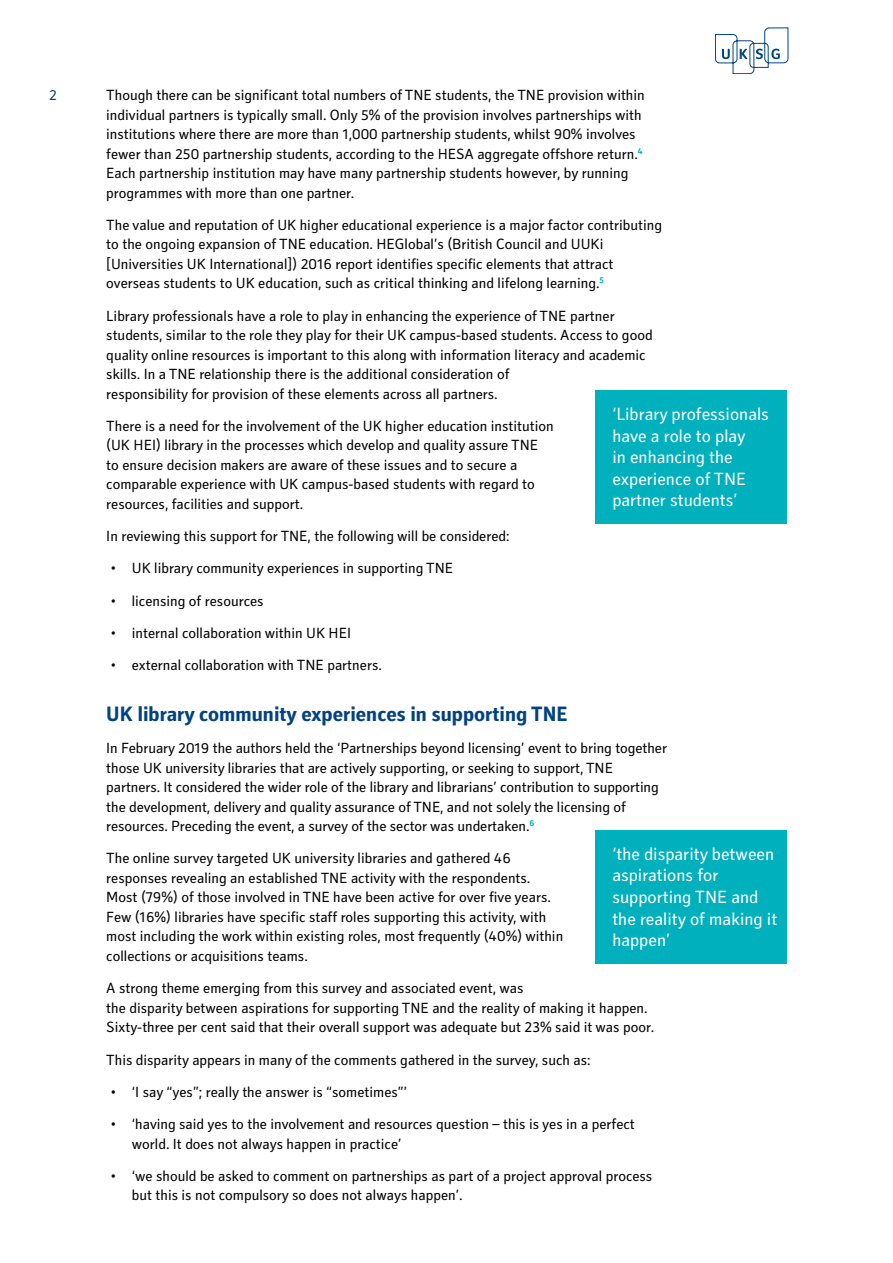
<style>
.page{position:relative;width:893px;height:1263px;background:#fff}
.page>*{position:absolute;margin:0;border:0;box-sizing:border-box;transform-origin:0 0}
.A-Style_Heading{font:700 21px "Secca Std";color:#004282}
.Stand_out_quote{font:18px/21.6px "Secca Std";color:#fff}
.Body{font:15px/19.5px "Secca Std";color:#000}
.Bulleted_List{font:15px/19.5px "Secca Std";color:#000}
.t1{font:15px "Secca Std";color:#004282}
</style>
<div class="page">
<svg style="left:715px;top:28px;width:73px;height:46px"></svg>
<div style="left:595px;top:390px;width:192px;height:133px;background:#00b0bd"></div>
<div style="left:595px;top:830px;width:192px;height:133px;background:#00b0bd"></div>
<p class="t1" style="left:49px;top:87px;width:9px">2</p>
<p class="Body" style="left:106px;top:86px;width:540px">Though there can be significant total numbers of TNE students, the TNE provision within individual partners is typically small. Only 5% of the provision involves partnerships with institutions where there are more than 1,000 partnership students, whilst 90% involves fewer than 250 partnership students, according to the HESA aggregate offshore return.<sup>4<br></sup>Each partnership institution may have many partnership students however, by running programmes with more than one partner.</p>
<p class="Body" style="left:106px;top:216px;width:557px">The value and reputation of UK higher educational experience is a major factor contributing to the ongoing expansion of TNE education. HEGlobal’s (British Council and UUKi [Universities UK International]) 2016 report identifies specific elements that attract overseas students to UK education, such as critical thinking and lifelong learning.<sup>5</sup></p>
<p class="Body" style="left:106px;top:306px;width:548px">Library professionals have a role to play in enhancing the experience of TNE partner students, similar to the role they play for their UK campus-based students. Access to good quality online resources is important to this along with information literacy and academic skills. In a TNE relationship there is the additional consideration of<br>responsibility for provision of these elements across all partners.</p>
<p class="Body" style="left:106px;top:417px;width:449px">There is a need for the involvement of the UK higher education institution (UK HEI) library in the processes which develop and quality assure TNE to ensure decision makers are aware of these issues and to secure a comparable experience with UK campus-based students with regard to resources, facilities and support.</p>
<p class="Body" style="left:106px;top:527px;width:405px">In reviewing this support for TNE, the following will be considered:</p>
<p class="Bulleted_List" style="left:111px;top:559px;width:344px">• UK library community experiences in supporting TNE</p>
<p class="Bulleted_List" style="left:111px;top:591px;width:155px">• licensing of resources</p>
<p class="Bulleted_List" style="left:111px;top:624px;width:242px">• internal collaboration within UK HEI</p>
<p class="Bulleted_List" style="left:111px;top:656px;width:273px">• external collaboration with TNE partners.</p>
<p class="A-Style_Heading" style="left:106px;top:702px;width:463px">UK library community experiences in supporting TNE</p>
<p class="Body" style="left:106px;top:739px;width:562px">In February 2019 the authors held the ‘Partnerships beyond licensing’ event to bring together those UK university libraries that are actively supporting, or seeking to support, TNE partners. It considered the wider role of the library and librarians’ contribution to supporting the development, delivery and quality assurance of TNE, and not solely the licensing of resources. Preceding the event, a survey of the sector was undertaken.<sup>6</sup></p>
<p class="Body" style="left:106px;top:849px;width:458px">The online survey targeted UK university libraries and gathered 46 responses revealing an established TNE activity with the respondents.<br>Most (79%) of those involved in TNE have been active for over five years.<br>Few (16%) libraries have specific staff roles supporting this activity, with most including the work within existing roles, most frequently (40%) within collections or acquisitions teams.</p>
<p class="Body" style="left:106px;top:979px;width:549px">A strong theme emerging from this survey and associated event, was<br>the disparity between aspirations for supporting TNE and the reality of making it happen.<br>Sixty-three per cent said that their overall support was adequate but 23% said it was poor.</p>
<p class="Body" style="left:106px;top:1050px;width:486px">This disparity appears in many of the comments gathered in the survey, such as:</p>
<p class="Bulleted_List" style="left:111px;top:1082px;width:298px">• ‘I say “yes”; really the answer is “sometimes”’</p>
<p class="Bulleted_List" style="left:132px;top:1115px;width:505px;text-indent:-21px">• ‘having said yes to the involvement and resources question – this is yes in a perfect world. It does not always happen in practice’</p>
<p class="Bulleted_List" style="left:132px;top:1166px;width:522px;text-indent:-21px">• ‘we should be asked to comment on partnerships as part of a project approval process but this is not compulsory so does not always happen’.</p>
<p class="Stand_out_quote" style="left:612px;top:404px;width:158px">‘Library professionals have a role to play<br>in enhancing the experience of TNE partner students’</p>
<p class="Stand_out_quote" style="left:612px;top:843px;width:166px">‘the disparity between aspirations for supporting TNE and the reality of making it happen’</p>
</div>
